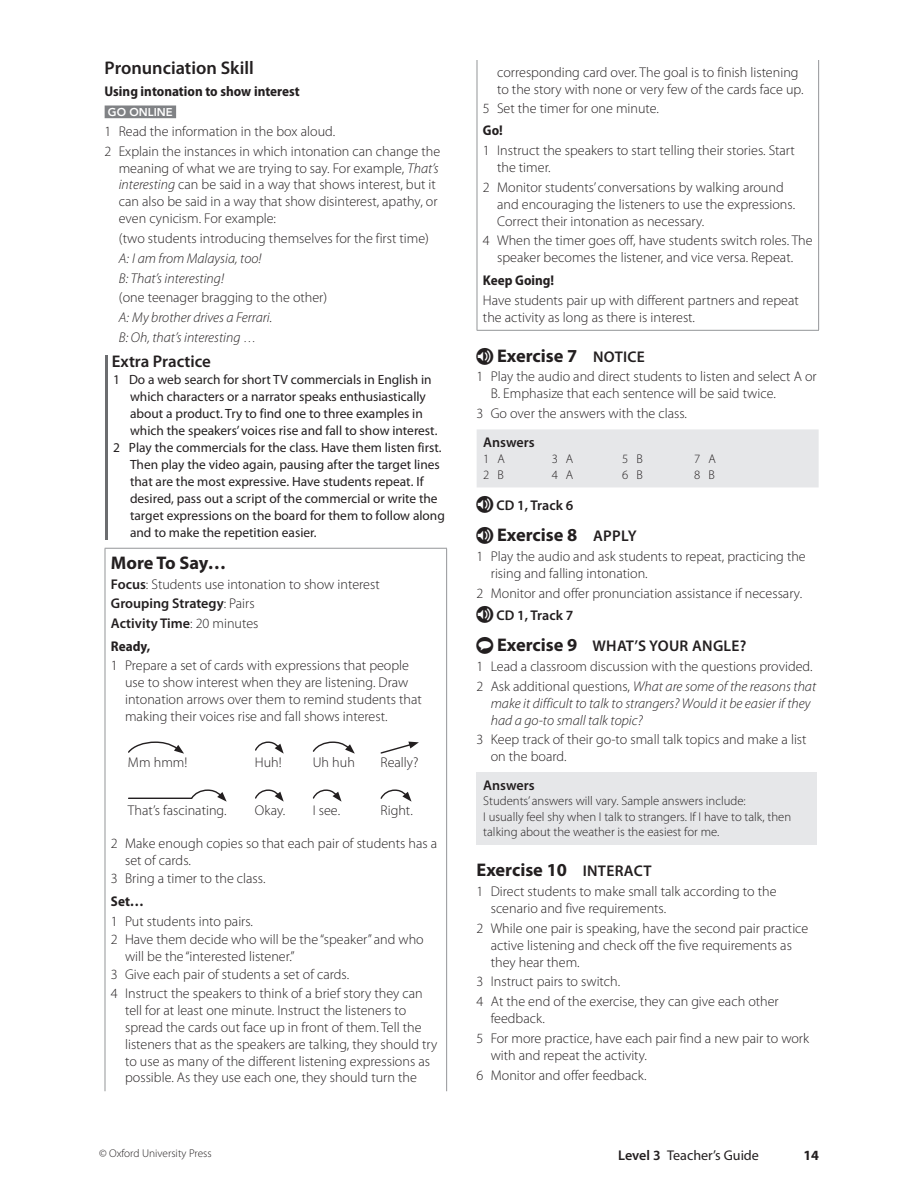
<style>
.page{position:relative;width:918px;height:1188px;background:#fff}
.page>*{position:absolute;margin:0;border:0;box-sizing:border-box;transform-origin:0 0}
.t1{font:700 18.3px "Myriad Pro";color:#231f20}
.t2{font:600 18.3px "Myriad Pro";color:#231f20}
.t3{font:600 16.95px "Myriad Pro";color:#231f20}
.t4{font:600 15.45px "Myriad Pro";letter-spacing:.02em;color:#231f20}
.t5{font:300 14.1px/17px "Myriad Pro";color:#231f20}
.t6{font:italic 300 14.1px/19.8px "Myriad Pro";color:#231f20}
.t7{font:700 semi-condensed 14.1px "Myriad Pro";color:#231f20}
.t8{font:14.1px "Myriad Pro";color:#231f20}
.t9{font:600 14.1px "Myriad Pro";color:#231f20}
.t10{font:700 14.1px "Myriad Pro";color:#231f20}
.t11{font:13.35px "Myriad Pro";color:#231f20}
.t12{font:300 12.75px/15.5px "Myriad Pro";color:#231f20}
.t13{font:300 11.25px "Myriad Pro";color:#231f20}
.t14{font:800 11.25px "Avenir LT Std";color:#fff}
.s1{font-style:italic}
.s2{font-style:normal}
.s3{font-style:normal;font-size:12.75px}
.s4{font-weight:600}
.s5{font-weight:700;font-stretch:semi-condensed}
.s6{font-weight:600;font-size:15.45px}
.s7{font-weight:700;font-size:18.3px}
</style>
<div class="page">
<hr style="left:477px;top:60px;width:1px;height:270px;background:#939598">
<hr style="left:818px;top:60px;width:1px;height:270px;background:#939598">
<hr style="left:477px;top:330px;width:342px;height:1px;background:#939598">
<div style="left:477px;top:429px;width:342px;height:58px;background:#e6e7e9"></div>
<div style="left:477px;top:773px;width:340px;height:72px;background:#e6e7e9"></div>
<div style="left:105px;top:106px;width:71px;height:12px;background:#808285"></div>
<hr style="left:105px;top:355px;width:3px;height:17px;background:#6c6d70">
<hr style="left:105px;top:370px;width:3px;height:68px;background:#6c6d70">
<hr style="left:105px;top:438px;width:3px;height:102px;background:#6c6d70">
<hr style="left:105px;top:548px;width:342px;height:1px;background:#939598">
<hr style="left:105px;top:549px;width:1px;height:542px;background:#939598">
<hr style="left:446px;top:549px;width:1px;height:542px;background:#939598">
<svg style="left:128px;top:741px;width:56px;height:13px"></svg>
<svg style="left:255px;top:741px;width:29px;height:13px"></svg>
<svg style="left:312px;top:741px;width:43px;height:13px"></svg>
<svg style="left:380px;top:742px;width:39px;height:12px"></svg>
<svg style="left:128px;top:789px;width:99px;height:13px"></svg>
<svg style="left:255px;top:789px;width:29px;height:13px"></svg>
<svg style="left:312px;top:789px;width:30px;height:13px"></svg>
<svg style="left:380px;top:789px;width:32px;height:13px"></svg>
<p class="t2" style="left:105px;top:61px;width:151px">Pronunciation Skill</p>
<p class="t7" style="left:105px;top:86px;width:197px">Using intonation to show interest</p>
<p class="t14" style="left:108px;top:107px;width:66px">GO ONLINE</p>
<p class="t5" style="left:105px;top:122px;width:337px;line-height:19.8px">1 Read the information in the box aloud.<br>2 Explain the instances in which intonation can change the</p>
<p class="t5" style="left:119px;top:160px;width:321px">meaning of what we are trying to say. For example, <span class="s1">That’s interesting</span> can be said in a way that shows interest, but it can also be said in a way that show disinterest, apathy, or even cynicism. For example:</p>
<p class="t6" style="left:119px;top:230px;width:311px"><span class="s2">(two students introducing themselves for the first time)<br></span>A: I am from Malaysia, too!<br>B: That’s interesting!<br><span class="s2">(one teenager bragging to the other)<br></span>A: My brother drives a Ferrari.<br>B: Oh, that’s interesting <span class="s3">…</span></p>
<p class="t3" style="left:112px;top:355px;width:101px">Extra Practice</p>
<p class="t11" style="left:113px;top:375px;width:320px">1 Do a web search for short TV commercials in English in</p>
<p class="t11" style="left:130px;top:392px;width:297px">which characters or a narrator speaks enthusiastically</p>
<p class="t11" style="left:130px;top:408px;width:294px">about a product. Try to find one to three examples in</p>
<p class="t11" style="left:130px;top:425px;width:309px">which the speakers’ voices rise and fall to show interest.</p>
<p class="t11" style="left:113px;top:442px;width:330px">2 Play the commercials for the class. Have them listen first.</p>
<p class="t11" style="left:130px;top:459px;width:311px">Then play the video again, pausing after the target lines</p>
<p class="t11" style="left:130px;top:476px;width:295px">that are the most expressive. Have students repeat. If</p>
<p class="t11" style="left:130px;top:493px;width:309px">desired, pass out a script of the commercial or write the</p>
<p class="t11" style="left:130px;top:510px;width:316px">target expressions on the board for them to follow along</p>
<p class="t11" style="left:130px;top:527px;width:188px">and to make the repetition easier.</p>
<p class="t1" style="left:111px;top:556px;width:117px">More To Say…</p>
<p class="t5" style="left:111px;top:575px;width:270px;line-height:19.8px"><span class="s4">Focus</span>: Students use intonation to show interest<br><span class="s4">Grouping Strategy</span>: Pairs<br><span class="s4">Activity Time</span>: 20 minutes</p>
<p class="t5" style="left:111px;top:637px;width:300px;line-height:19.8px"><span class="s5">Ready,<br></span>1 Prepare a set of cards with expressions that people</p>
<p class="t5" style="left:125px;top:675px;width:298px">use to show interest when they are listening. Draw intonation arrows over them to remind students that making their voices rise and fall shows interest.</p>
<p class="t5" style="left:128px;top:755px;width:61px">Mm hmm!</p>
<p class="t5" style="left:255px;top:755px;width:28px">Huh!</p>
<p class="t5" style="left:313px;top:755px;width:44px">Uh huh</p>
<p class="t5" style="left:381px;top:755px;width:39px">Really?</p>
<p class="t5" style="left:128px;top:803px;width:100px">That’s fascinating.</p>
<p class="t5" style="left:255px;top:803px;width:32px">Okay.</p>
<p class="t5" style="left:313px;top:803px;width:29px">I see.</p>
<p class="t5" style="left:381px;top:803px;width:34px">Right.</p>
<p class="t5" style="left:125px;top:836px;width:314px;text-indent:-14px">2 Make enough copies so that each pair of students has a set of cards.</p>
<p class="t5" style="left:111px;top:869px;width:156px;line-height:22.6px">3 Bring a timer to the class.<br><span class="s5">Set…</span></p>
<p class="t5" style="left:111px;top:913px;width:314px;line-height:18.3px">1 Put students into pairs.<br>2 Have them decide who will be the “speaker” and who</p>
<p class="t5" style="left:111px;top:948px;width:313px;line-height:18.3px;text-indent:14px">will be the “interested listener.”<br>3 Give each pair of students a set of cards.<br>4 Instruct the speakers to think of a brief story they can</p>
<p class="t5" style="left:125px;top:1003px;width:314px">tell for at least one minute. Instruct the listeners to spread the cards out face up in front of them. Tell the listeners that as the speakers are talking, they should try to use as many of the different listening expressions as possible. As they use each one, they should turn the</p>
<p class="t5" style="left:497px;top:65px;width:308px">corresponding card over. The goal is to finish listening to the story with none or very few of the cards face up.</p>
<p class="t5" style="left:483px;top:98px;width:178px;line-height:22.6px">5 Set the timer for one minute.<br><span class="s5">Go!</span></p>
<p class="t5" style="left:497px;top:143px;width:299px;text-indent:-14px">1 Instruct the speakers to start telling their stories. Start the timer.</p>
<p class="t5" style="left:497px;top:180px;width:300px;text-indent:-14px">2 Monitor students’ conversations by walking around and encouraging the listeners to use the expressions.<br>Correct their intonation as necessary.</p>
<p class="t5" style="left:483px;top:233px;width:331px;text-align:center">4 When the timer goes off, have students switch roles. The speaker becomes the listener, and vice versa. Repeat.</p>
<p class="t5" style="left:483px;top:271px;width:317px;line-height:19.8px"><span class="s5">Keep Going!<br></span>Have students pair up with different partners and repeat</p>
<p class="t5" style="left:483px;top:309px;width:214px">the activity as long as there is interest.</p>
<p class="t1" style="left:497px;top:349px;width:149px">Exercise 7 <span class="s6">NOTICE</span></p>
<p class="t5" style="left:491px;top:369px;width:328px;text-indent:-14px">1 Play the audio and direct students to listen and select A or<br>B. Emphasize that each sentence will be said twice.</p>
<p class="t5" style="left:483px;top:400px;width:205px;line-height:28.7px;text-indent:-7px">3 Go over the answers with the class.<br><span class="s4">Answers</span></p>
<p class="t12" style="left:483px;top:452px;width:23px">1 A<br>2 B</p>
<p class="t12" style="left:552px;top:452px;width:23px">3 A<br>4 A</p>
<p class="t12" style="left:622px;top:452px;width:22px">5 B<br>6 B</p>
<p class="t12" style="left:694px;top:452px;width:23px">7 A<br>8 B</p>
<p class="t9" style="left:496px;top:500px;width:78px">CD 1, Track 6</p>
<p class="t1" style="left:497px;top:528px;width:141px">Exercise 8 <span class="s6">APPLY</span></p>
<p class="t5" style="left:491px;top:549px;width:317px;text-indent:-14px">1 Play the audio and ask students to repeat, practicing the rising and falling intonation.</p>
<p class="t5" style="left:496px;top:583px;width:307px;line-height:22.6px;text-indent:-20px">2 Monitor and offer pronunciation assistance if necessary.<br><span class="s4">CD 1, Track 7</span></p>
<p class="t4" style="left:477px;top:640px;width:271px">▼ <span class="s7">Exercise 9</span> WHAT’S YOUR ANGLE?</p>
<p class="t5" style="left:477px;top:657px;width:341px;line-height:19.8px">1 Lead a classroom discussion with the questions provided.<br>2 Ask additional questions, <span class="s1">What are some of the reasons that</span></p>
<p class="t6" style="left:491px;top:696px;width:321px;line-height:17px">make it difficult to talk to strangers? Would it be easier if they had a go-to small talk topic?</p>
<p class="t5" style="left:491px;top:732px;width:317px;text-indent:-14px">3 Keep track of their go-to small talk topics and make a list on the board.</p>
<p class="t9" style="left:483px;top:780px;width:53px">Answers</p>
<p class="t12" style="left:483px;top:794px;width:310px">Students’ answers will vary. Sample answers include:<br>I usually feel shy when I talk to strangers. If I have to talk, then talking about the weather is the easiest for me.</p>
<p class="t1" style="left:477px;top:863px;width:177px">Exercise 10 <span class="s6">INTERACT</span></p>
<p class="t5" style="left:491px;top:884px;width:287px;text-indent:-14px">1 Direct students to make small talk according to the scenario and five requirements.</p>
<p class="t5" style="left:491px;top:921px;width:319px;text-indent:-14px">2 While one pair is speaking, have the second pair practice active listening and check off the five requirements as they hear them.</p>
<p class="t5" style="left:477px;top:973px;width:304px;line-height:19.8px">3 Instruct pairs to switch.<br>4 At the end of the exercise, they can give each other</p>
<p class="t5" style="left:477px;top:1010px;width:334px;line-height:19.8px;text-indent:14px">feedback.<br>5 For more practice, have each pair find a new pair to work</p>
<p class="t5" style="left:477px;top:1046px;width:172px;line-height:19.8px;text-align:right">with and repeat the activity.<br>6 Monitor and offer feedback.</p>
<p class="t13" style="left:99px;top:1149px;width:114px">© Oxford University Press</p>
<p class="t8" style="left:618px;top:1149px;width:142px"><span class="s4">Level 3</span> Teacher’s Guide</p>
<p class="t10" style="left:803px;top:1149px;width:17px">14</p>
</div>
